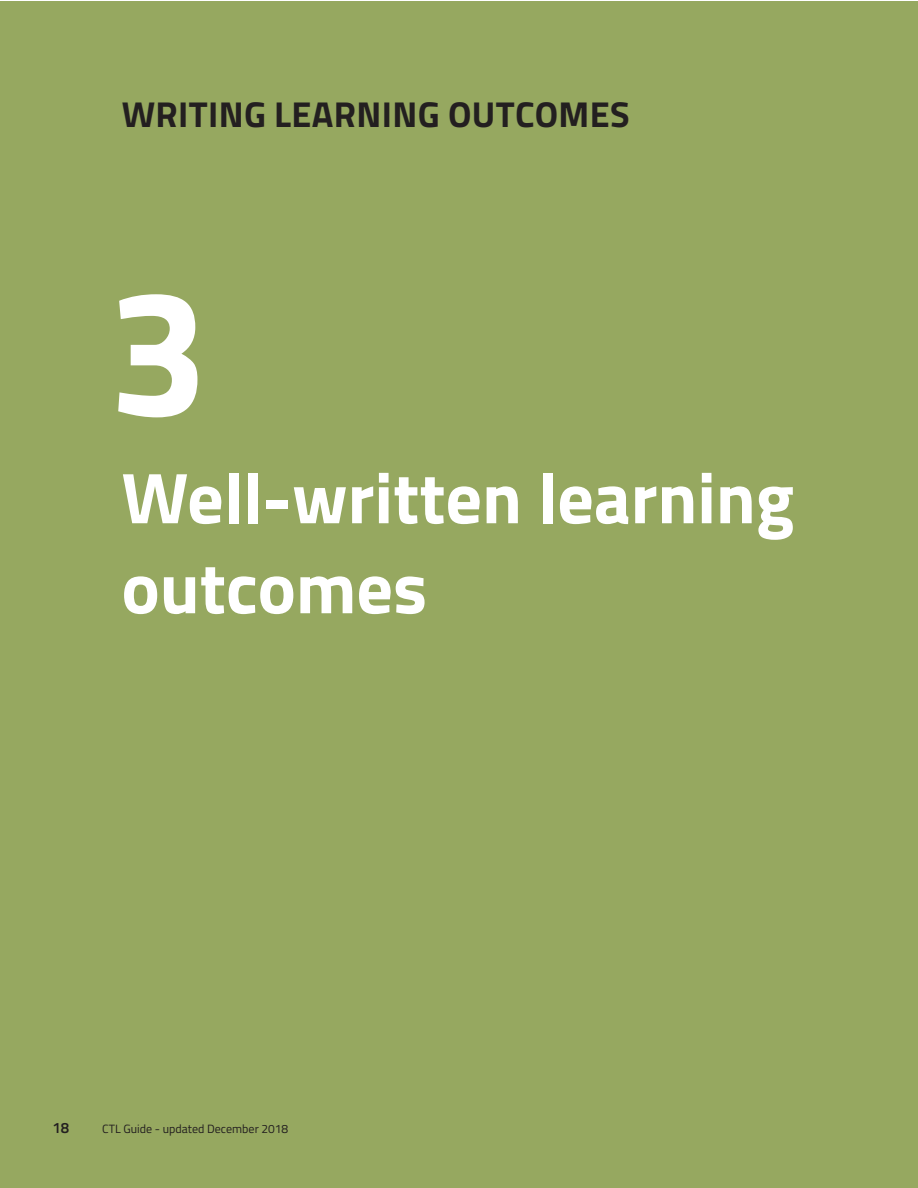
<style>
.page{position:relative;width:918px;height:1188px;background:#fff}
.page>*{position:absolute;margin:0;border:0;box-sizing:border-box;transform-origin:0 0}
.t1{font:700 180px "Titillium Web";color:#fff}
.t2{font:700 72px/90px "Titillium Web";color:#fff}
.t3{font:700 36px "Titillium Web";letter-spacing:.01em;color:#231f20}
.t4{font:600 15px "Titillium Web";color:#231f20}
.t5{font:12px "Titillium Web";color:#231f20}
</style>
<div class="page">
<div style="left:0;top:1px;width:918px;height:1187px;background:#96a860"></div>
<p class="t3" style="left:122px;top:87px;width:510px">WRITING LEARNING OUTCOMES</p>
<h1 class="t1" style="left:108px;top:215px;width:102px">3</h1>
<p class="t2" style="left:122px;top:449px;width:674px">Well-written learning outcomes</p>
<p class="t4" style="left:52px;top:1117px;width:18px">18</p>
<p class="t5" style="left:102px;top:1120px;width:188px">CTL Guide - updated December 2018</p>
</div>
